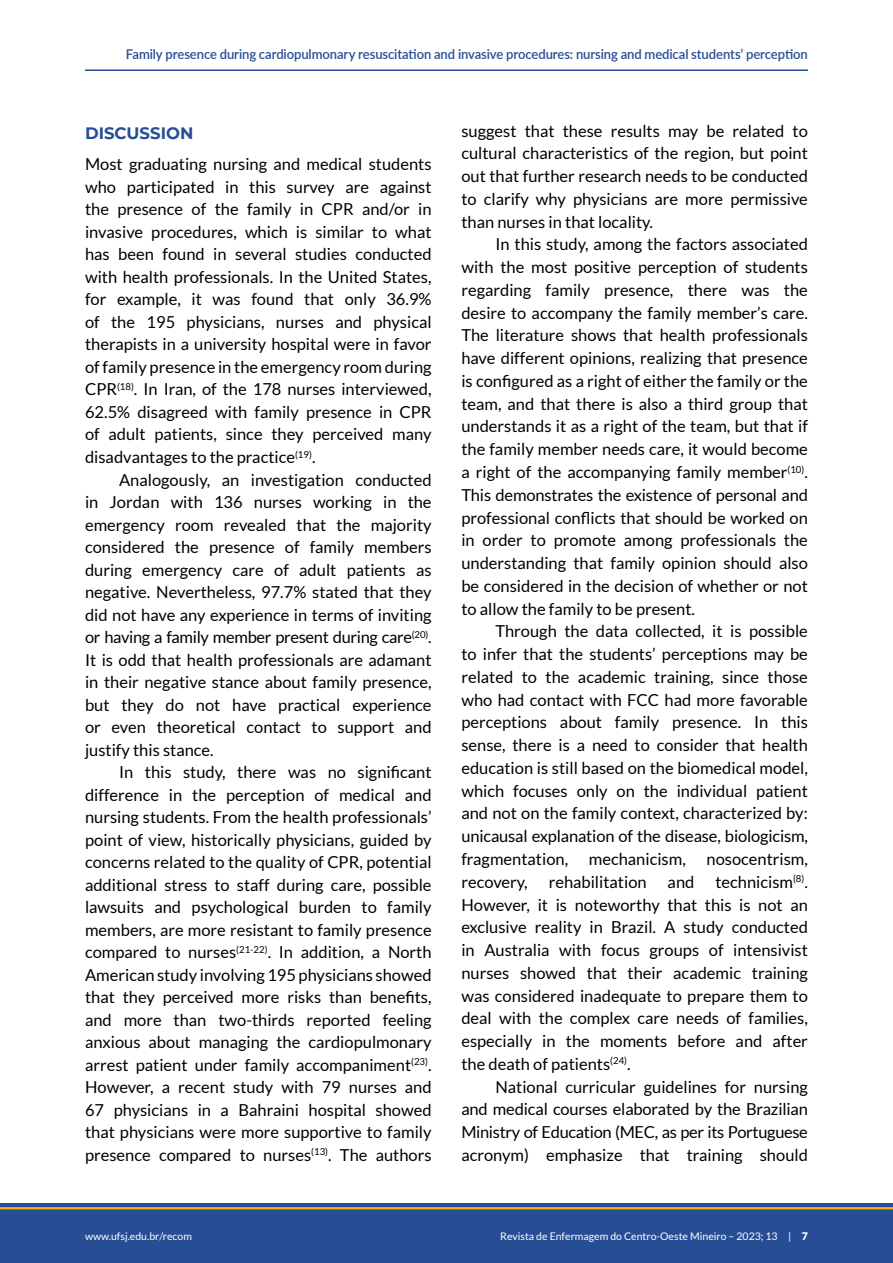
<style>
.page{position:relative;width:893px;height:1263px;background:#fff}
.page>*{position:absolute;margin:0;border:0;box-sizing:border-box;transform-origin:0 0}
.t1{font:16.5px/22.5px "Lato";color:#000;text-align:justify}
.t2{font:700 16.5px "Montserrat";color:#274d95}
.t3{font:600 13.5px "Lato";letter-spacing:-.01em;color:#274d95}
.t4{font:10.5px "Lato";color:#fff}
.s1{font-weight:900}
</style>
<div class="page">
<div style="left:0;top:1203px;width:893px;height:60px;background:#274d95"></div>
<hr style="left:0;top:1207px;width:893px;height:2px;background:#ffb011">
<hr style="left:85px;top:69px;width:723px;height:2px;background:#274d95">
<p class="t3" style="left:126px;top:44px;width:684px">Family presence during cardiopulmonary resuscitation and invasive procedures: nursing and medical students’ perception</p>
<p class="t2" style="left:85px;top:122px;width:110px">DISCUSSION</p>
<p class="t1" style="left:85px;top:153px;width:348px">Most graduating nursing and medical students who participated in this survey are against the presence of the family in CPR and/or in invasive procedures, which is similar to what has been found in several studies conducted with health professionals. In the United States, for example, it was found that only 36.9% of the 195 physicians, nurses and physical therapists in a university hospital were in favor of family presence in the emergency room during CPR<sup>(18)</sup>. In Iran, of the 178 nurses interviewed, 62.5% disagreed with family presence in CPR of adult patients, since they perceived many disadvantages to the practice<sup>(19)</sup>.</p>
<p class="t1" style="left:85px;top:468px;width:348px;text-indent:34px">Analogously, an investigation conducted in Jordan with 136 nurses working in the emergency room revealed that the majority considered the presence of family members during emergency care of adult patients as negative. Nevertheless, 97.7% stated that they did not have any experience in terms of inviting or having a family member present during care<sup>(20)</sup>.<br>It is odd that health professionals are adamant in their negative stance about family presence, but they do not have practical experience or even theoretical contact to support and justify this stance.</p>
<p class="t1" style="left:85px;top:761px;width:348px;text-indent:34px">In this study, there was no significant difference in the perception of medical and nursing students. From the health professionals’ point of view, historically physicians, guided by concerns related to the quality of CPR, potential additional stress to staff during care, possible lawsuits and psychological burden to family members, are more resistant to family presence compared to nurses<sup>(21-22)</sup>. In addition, a North American study involving 195 physicians showed that they perceived more risks than benefits, and more than two-thirds reported feeling anxious about managing the cardiopulmonary arrest patient under family accompaniment<sup>(23)</sup>.<br>However, a recent study with 79 nurses and 67 physicians in a Bahraini hospital showed that physicians were more supportive to family presence compared to nurses<sup>(13)</sup>. The authors</p>
<p class="t1" style="left:461px;top:119px;width:348px">suggest that these results may be related to cultural characteristics of the region, but point out that further research needs to be conducted to clarify why physicians are more permissive than nurses in that locality.</p>
<p class="t1" style="left:461px;top:233px;width:348px;text-indent:34px">In this study, among the factors associated with the most positive perception of students regarding family presence, there was the desire to accompany the family member’s care.<br>The literature shows that health professionals have different opinions, realizing that presence is configured as a right of either the family or the team, and that there is also a third group that understands it as a right of the team, but that if the family member needs care, it would become a right of the accompanying family member<sup>(10)</sup>.<br>This demonstrates the existence of personal and professional conflicts that should be worked on in order to promote among professionals the understanding that family opinion should also be considered in the decision of whether or not to allow the family to be present.</p>
<p class="t1" style="left:461px;top:620px;width:348px;text-indent:34px">Through the data collected, it is possible to infer that the students’ perceptions may be related to the academic training, since those who had contact with FCC had more favorable perceptions about family presence. In this sense, there is a need to consider that health education is still based on the biomedical model, which focuses only on the individual patient and not on the family context, characterized by: unicausal explanation of the disease, biologicism, fragmentation,</p>
<p class="t1" style="left:589px;top:847px;width:98px">mechanicism,</p>
<p class="t1" style="left:706px;top:847px;width:103px">nosocentrism,</p>
<p class="t1" style="left:461px;top:870px;width:348px;text-indent:254px">technicism<sup>(8)</sup>.<br>However, it is noteworthy that this is not an exclusive reality in Brazil. A study conducted in Australia with focus groups of intensivist nurses showed that their academic training was considered inadequate to prepare them to deal with the complex care needs of families, especially in the moments before and after the death of patients<sup>(24)</sup>.</p>
<p class="t1" style="left:461px;top:1075px;width:348px;text-indent:34px">National curricular guidelines for nursing and medical courses elaborated by the Brazilian Ministry of Education (MEC, as per its Portuguese acronym) emphasize that training should</p>
<p class="t1" style="left:461px;top:870px;width:68px">recovery,</p>
<p class="t1" style="left:549px;top:870px;width:99px">rehabilitation</p>
<p class="t1" style="left:668px;top:870px;width:28px">and</p>
<p class="t4" style="left:85px;top:1230px;width:108px">www.ufsj.edu.br/recom</p>
<p class="t4" style="left:500px;top:1230px;width:309px">Revista de Enfermagem do Centro-Oeste Mineiro – 2023; 13 | <span class="s1">7</span></p>
</div>
